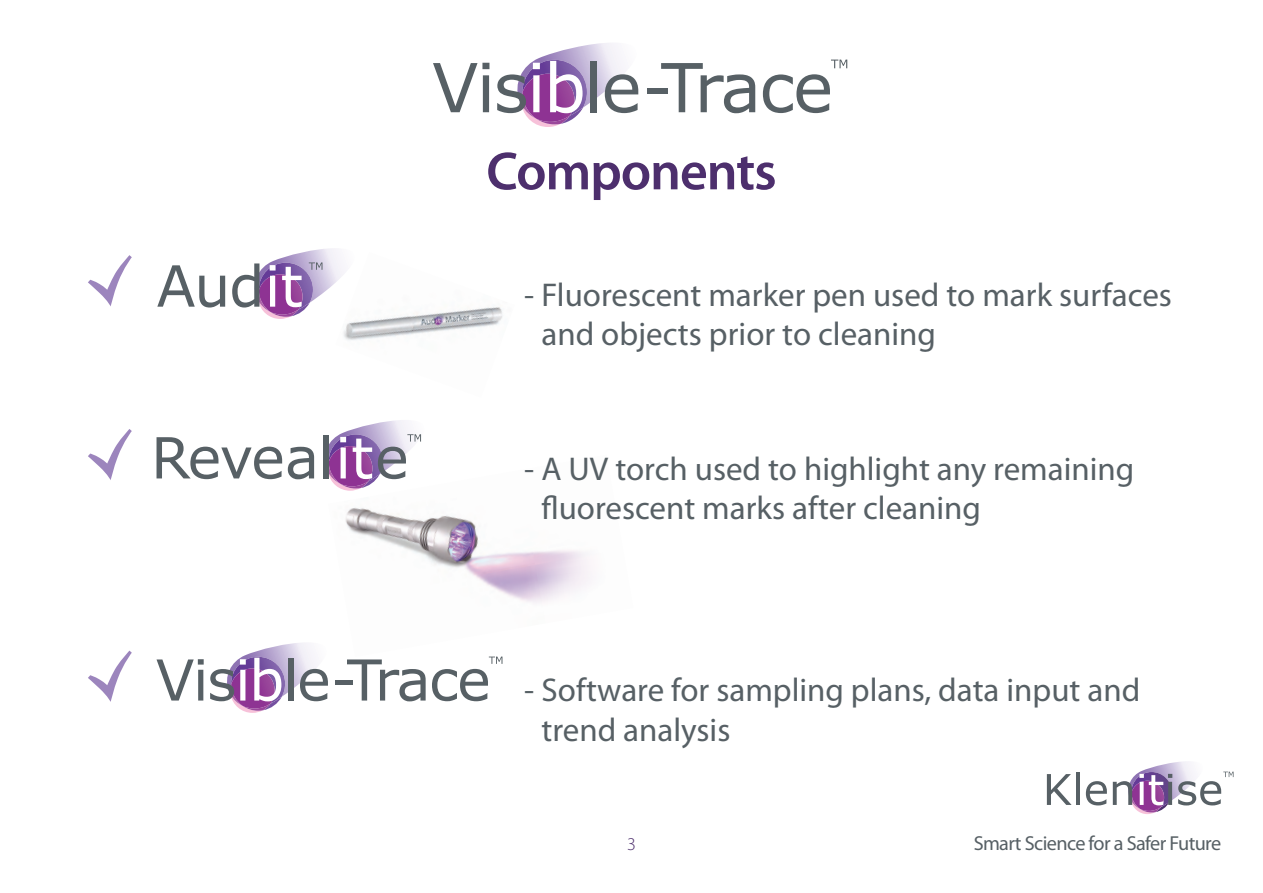
<style>
.page{position:relative;width:1263px;height:893px;background:#fff}
.page>*{position:absolute;margin:0;border:0;box-sizing:border-box;transform-origin:0 0}
.t1{font:600 54px "Myriad Pro";letter-spacing:-.02em;color:#4d2f6d}
.t2{font:33px/39.6px "Myriad Pro";color:#576065}
.t3{font:20.25px "Myriad Pro";letter-spacing:-.03em;color:#576065}
.t4{font:300 18px "Myriad Pro";color:#4d2f6d}
</style>
<div class="page">
<img style="left:345px;top:507px;width:245px;height:150px">
<img style="left:343px;top:307px;width:160px;height:33px">
<svg style="left:1047px;top:774px;width:24px;height:31px"></svg>
<hr style="left:1076px;top:773px;width:4px;height:32px;background:#576065">
<svg style="left:1086px;top:781px;width:21px;height:24px"></svg>
<svg style="left:1113px;top:762px;width:120px;height:52px"></svg>
<hr style="left:1168px;top:782px;width:4px;height:23px;background:#576065">
<svg style="left:88px;top:255px;width:44px;height:51px"></svg>
<svg style="left:433px;top:63px;width:56px;height:49px"></svg>
<svg style="left:497px;top:43px;width:142px;height:84px"></svg>
<div style="left:647px;top:88px;width:20px;height:6px;background:#576065"></div>
<svg style="left:661px;top:63px;width:94px;height:50px"></svg>
<svg style="left:763px;top:74px;width:67px;height:39px"></svg>
<svg style="left:831px;top:60px;width:16px;height:8px"></svg>
<svg style="left:88px;top:429px;width:44px;height:51px"></svg>
<svg style="left:157px;top:437px;width:125px;height:42px"></svg>
<svg style="left:288px;top:447px;width:26px;height:32px"></svg>
<svg style="left:323px;top:420px;width:99px;height:71px"></svg>
<svg style="left:157px;top:265px;width:68px;height:43px"></svg>
<svg style="left:232px;top:249px;width:126px;height:70px"></svg>
<svg style="left:88px;top:651px;width:44px;height:51px"></svg>
<svg style="left:157px;top:659px;width:47px;height:41px"></svg>
<svg style="left:210px;top:643px;width:118px;height:70px"></svg>
<div style="left:335px;top:680px;width:17px;height:5px;background:#576065"></div>
<svg style="left:347px;top:659px;width:79px;height:42px"></svg>
<svg style="left:432px;top:657px;width:70px;height:44px"></svg>
<p class="t1" style="left:486px;top:137px;width:292px">Components</p>
<p class="t2" style="left:541px;top:274px;width:632px;text-indent:-17px">- Fluorescent marker pen used to mark surfaces and objects prior to cleaning</p>
<p class="t2" style="left:541px;top:448px;width:594px;text-indent:-17px">- A UV torch used to highlight any remaining fluorescent marks after cleaning</p>
<p class="t2" style="left:541px;top:670px;width:600px;text-indent:-17px">- Software for sampling plans, data input and trend analysis</p>
<p class="t4" style="left:627px;top:834px;width:10px">3</p>
<p class="t3" style="left:974px;top:831px;width:249px">Smart Science for a Safer Future</p>
</div>
